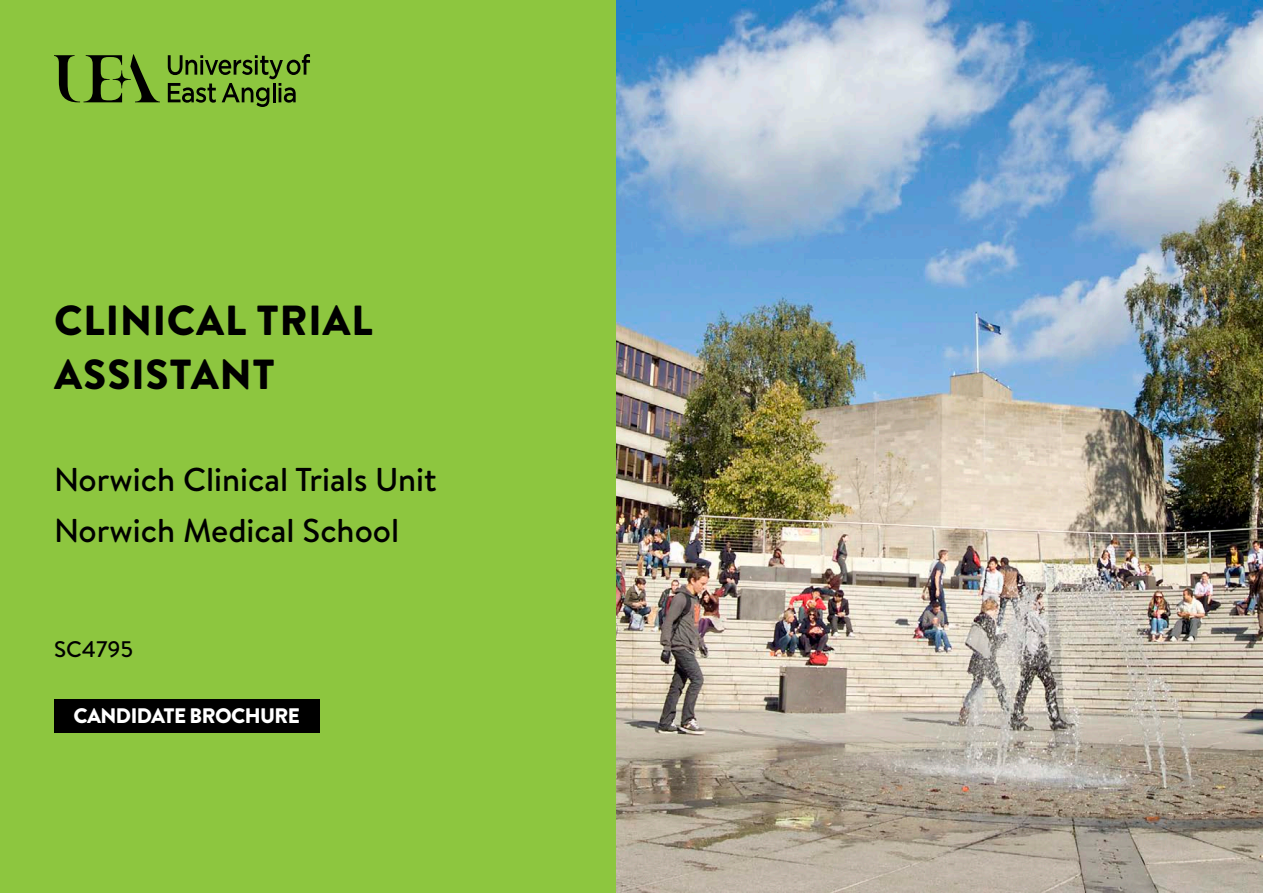
<style>
.page{position:relative;width:1263px;height:893px;background:#fff}
.page>*{position:absolute;margin:0;border:0;box-sizing:border-box;transform-origin:0 0}
.t1{font:900 42px/54px "Brandon Text";letter-spacing:.02em;color:#000}
.t2{font:500 33px "Brandon Text";color:#000}
.t3{font:500 22.5px "Brandon Text";color:#000}
.t4{font:900 21px "Brandon Text";letter-spacing:-.03em;color:#fff}
</style>
<div class="page">
<div style="left:0;top:0;width:616px;height:893px;background:#8dc63f"></div>
<img style="left:616px;top:0;width:647px;height:893px">
<svg style="left:168px;top:54px;width:142px;height:53px"></svg>
<svg style="left:113px;top:70px;width:18px;height:18px"></svg>
<svg style="left:54px;top:55px;width:68px;height:47px"></svg>
<svg style="left:130px;top:54px;width:30px;height:48px"></svg>
<div style="left:54px;top:699px;width:266px;height:33px;background:#000"></div>
<p class="t1" style="left:54px;top:293px;width:320px">CLINICAL TRIAL<br>ASSISTANT</p>
<p class="t2" style="left:54px;top:457px;width:384px">Norwich Clinical Trials Unit</p>
<p class="t2" style="left:54px;top:508px;width:347px">Norwich Medical School</p>
<p class="t3" style="left:54px;top:634px;width:81px">SC4795</p>
<p class="t4" style="left:74px;top:701px;width:228px">CANDIDATE BROCHURE</p>
</div>
